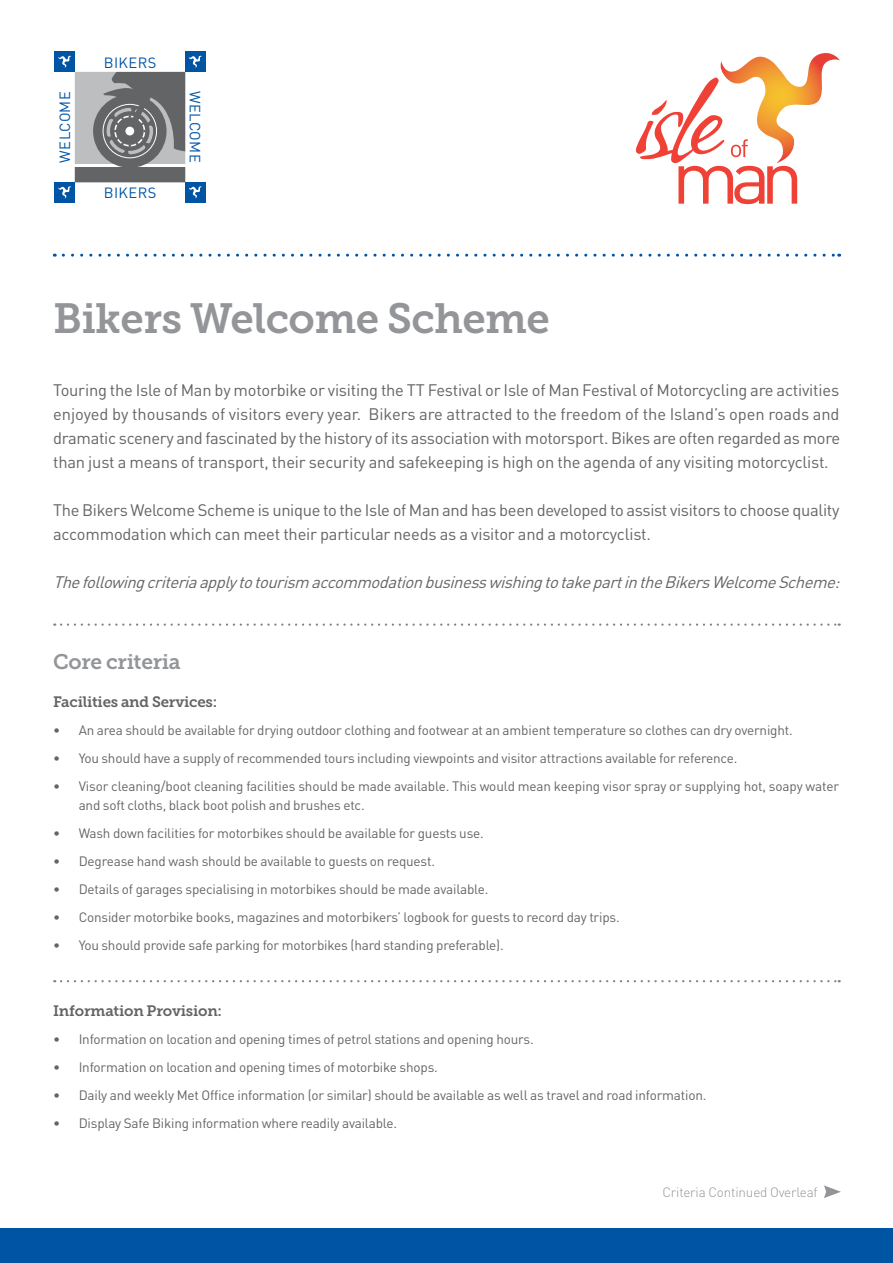
<style>
.page{position:relative;width:893px;height:1263px;background:#fff}
.page>*{position:absolute;margin:0;border:0;box-sizing:border-box;transform-origin:0 0}
.t1{font:42px "Museo Slab 700";letter-spacing:-.015em;color:#939598}
.t2{font:21px "Museo Slab 700";letter-spacing:-.015em;color:#939598}
.t3{font:16.5px/24px "DIN";letter-spacing:-.02em;color:#636466;text-align:justify}
.t4{font:italic 16.5px "DIN";color:#636466}
.t5{font:15px "Museo Slab 700";letter-spacing:-.015em;color:#636466}
.t6{font:14.7px "DIN";letter-spacing:.025em;color:#0054a4}
.t7{font:13.5px/19.5px "DIN";letter-spacing:-.015em;color:#636466}
.t8{font:300 13.5px "DIN";letter-spacing:-.015em;color:#939598}
</style>
<div class="page">
<svg style="left:61px;top:623px;width:779px;height:3px"></svg>
<svg style="left:824px;top:1185px;width:17px;height:13px"></svg>
<svg style="left:61px;top:980px;width:779px;height:2px"></svg>
<svg style="left:55px;top:52px;width:150px;height:150px"></svg>
<svg style="left:635px;top:53px;width:205px;height:151px"></svg>
<svg style="left:63px;top:254px;width:777px;height:3px"></svg>
<div style="left:0;top:1229px;width:893px;height:34px;background:#0054a4"></div>
<p class="t6" style="left:104px;top:53px;width:54px">BIKERS</p>
<p class="t6" style="left:56px;top:163px;width:73px;rotate:-90deg">WELCOME</p>
<p class="t6" style="left:204px;top:91px;width:73px;rotate:90deg">WELCOME</p>
<p class="t6" style="left:104px;top:184px;width:54px">BIKERS</p>
<h1 class="t1" style="left:53px;top:295px;width:498px">Bikers Welcome Scheme</h1>
<p class="t3" style="left:53px;top:378px;width:788px">Touring the Isle of Man by motorbike or visiting the TT Festival or Isle of Man Festival of Motorcycling are activities enjoyed by thousands of visitors every year. Bikers are attracted to the freedom of the Island’s open roads and dramatic scenery and fascinated by the history of its association with motorsport. Bikes are often regarded as more than just a means of transport, their security and safekeeping is high on the agenda of any visiting motorcyclist.</p>
<p class="t3" style="left:53px;top:498px;width:788px">The Bikers Welcome Scheme is unique to the Isle of Man and has been developed to assist visitors to choose quality accommodation which can meet their particular needs as a visitor and a motorcyclist.</p>
<p class="t4" style="left:53px;top:572px;width:793px">Thefollowingcriteriaapplytotourism accommodationbusinesswishingtotakepartintheBikersWelcomeScheme:</p>
<h2 class="t2" style="left:53px;top:649px;width:129px">Core criteria</h2>
<p class="t5" style="left:53px;top:693px;width:166px">Facilities and Services:</p>
<p class="t7" style="left:53px;top:720px;width:741px">• An area should be available for drying outdoor clothing and footwear at an ambient temperature so clothes can dry overnight.</p>
<p class="t7" style="left:53px;top:748px;width:686px">• You should have a supply of recommended tours including viewpoints and visitor attractions available for reference.</p>
<p class="t7" style="left:79px;top:776px;width:762px;text-indent:-26px">• Visor cleaning/boot cleaning facilities should be made available. This would mean keeping visor spray or supplying hot, soapy water and soft cloths, black boot polish and brushes etc.</p>
<p class="t7" style="left:53px;top:823px;width:432px">• Wash down facilities for motorbikes should be available for guests use.</p>
<p class="t7" style="left:53px;top:851px;width:383px">• Degrease hand wash should be available to guests on request.</p>
<p class="t7" style="left:53px;top:879px;width:437px">• Details of garages specialising in motorbikes should be made available.</p>
<p class="t7" style="left:53px;top:907px;width:568px">• Consider motorbike books, magazines and motorbikers’ logbook for guests to record day trips.</p>
<p class="t7" style="left:53px;top:935px;width:452px">• You should provide safe parking for motorbikes (hard standing preferable).</p>
<p class="t5" style="left:53px;top:1002px;width:170px">Information Provision:</p>
<p class="t7" style="left:53px;top:1029px;width:482px">• Information on location and opening times of petrol stations and opening hours.</p>
<p class="t7" style="left:53px;top:1057px;width:386px">• Information on location and opening times of motorbike shops.</p>
<p class="t7" style="left:53px;top:1085px;width:655px">• Daily and weekly Met Office information (or similar) should be available as well as travel and road information.</p>
<p class="t7" style="left:53px;top:1113px;width:345px">• Display Safe Biking information where readily available.</p>
<p class="t8" style="left:662px;top:1184px;width:157px">Criteria Continued Overleaf</p>
</div>
